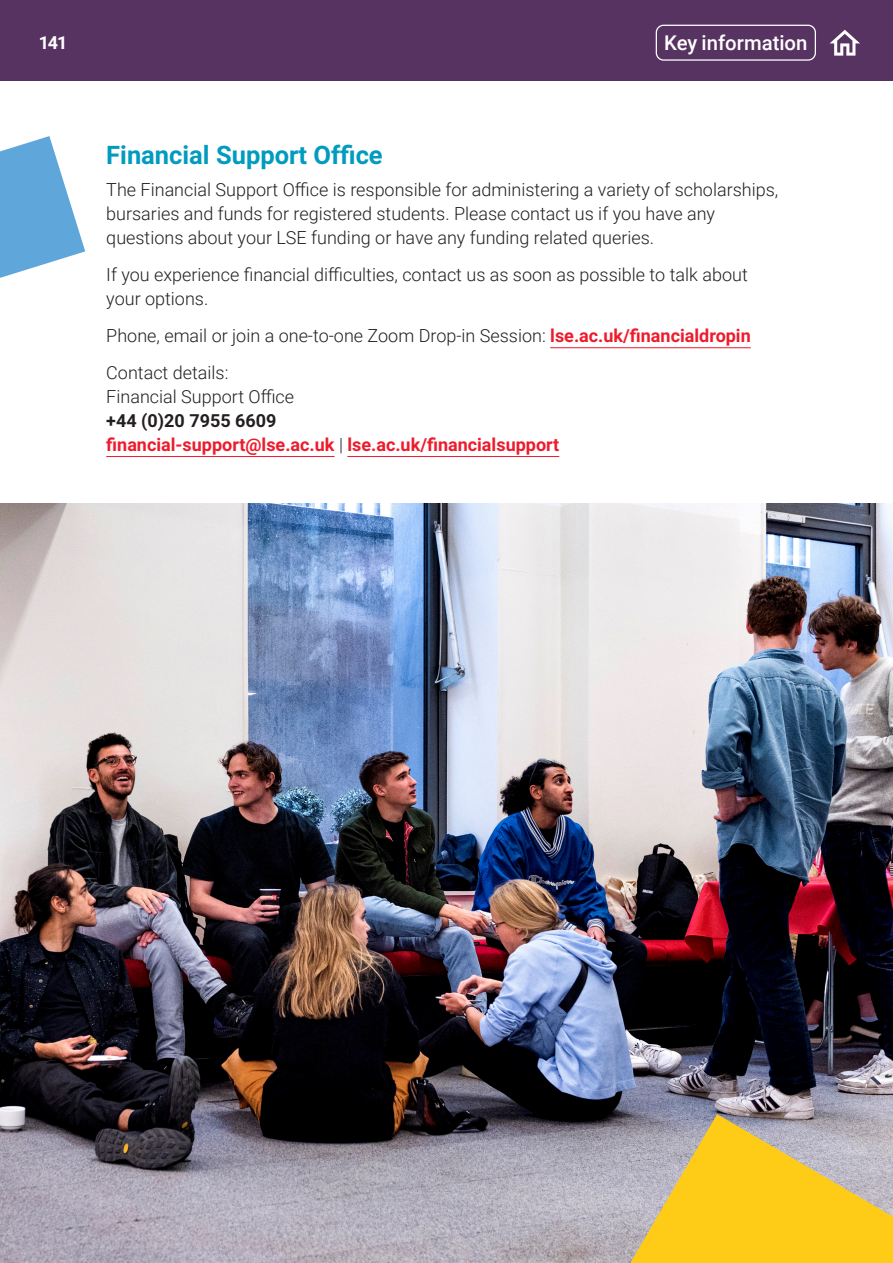
<style>
.page{position:relative;width:893px;height:1263px;background:#fff}
.page>*{position:absolute;margin:0;border:0;box-sizing:border-box;transform-origin:0 0}
._03_Subhead_22{font:700 25.5px "Roboto";color:#009bbf}
.t1{font:500 20.4px "Roboto";color:#fff}
._05_Body_text_22{font:300 18px/24px "Roboto";color:#231f20}
._05_Body_text_22-2{font:700 18px "Roboto";color:#ee1b2c}
.t2{font:700 18px "Roboto";color:#fff}
.s1{font-weight:700;color:#ee1b2c}
.s2{font-weight:700}
.s3{font-weight:300;color:#231f20}
</style>
<div class="page">
<div style="left:0;top:0;width:893px;height:81px;background:#573362"></div>
<div style="left:656px;top:25px;width:160px;height:36px;border:1px solid #fff;border-radius:7px"></div>
<svg style="left:830px;top:30px;width:30px;height:26px"></svg>
<img style="left:0;top:504px;width:893px;height:759px">
<svg style="left:0;top:136px;width:85px;height:142px"></svg>
<svg style="left:630px;top:1114px;width:263px;height:149px;background:#dfbf57"></svg>
<hr style="left:550px;top:347px;width:201px;height:1px;background:#ee1b2c">
<hr style="left:106px;top:456px;width:229px;height:1px;background:#ee1b2c">
<hr style="left:347px;top:456px;width:212px;height:1px;background:#ee1b2c">
<p class="t2" style="left:39px;top:30px;width:30px">141</p>
<p class="t1" style="left:664px;top:29px;width:145px">Key information</p>
<p class="_03_Subhead_22" style="left:106px;top:137px;width:278px">Financial Support Office</p>
<p class="_05_Body_text_22" style="left:106px;top:177px;width:673px">The Financial Support Office is responsible for administering a variety of scholarships, bursaries and funds for registered students. Please contact us if you have any questions about your LSE funding or have any funding related queries.</p>
<p class="_05_Body_text_22" style="left:106px;top:262px;width:643px">If you experience financial difficulties, contact us as soon as possible to talk about your options.</p>
<p class="_05_Body_text_22" style="left:106px;top:323px;width:646px">Phone, email or join a one-to-one Zoom Drop-in Session: <span class="s1">lse.ac.uk/financialdropin</span></p>
<p class="_05_Body_text_22" style="left:106px;top:359px;width:189px">Contact details:<br>Financial Support Office <span class="s2">+44 (0)20 7955 6609</span></p>
<p class="_05_Body_text_22-2" style="left:106px;top:431px;width:454px">financial-support@lse.ac.uk <span class="s3">|</span> lse.ac.uk/financialsupport</p>
</div>
